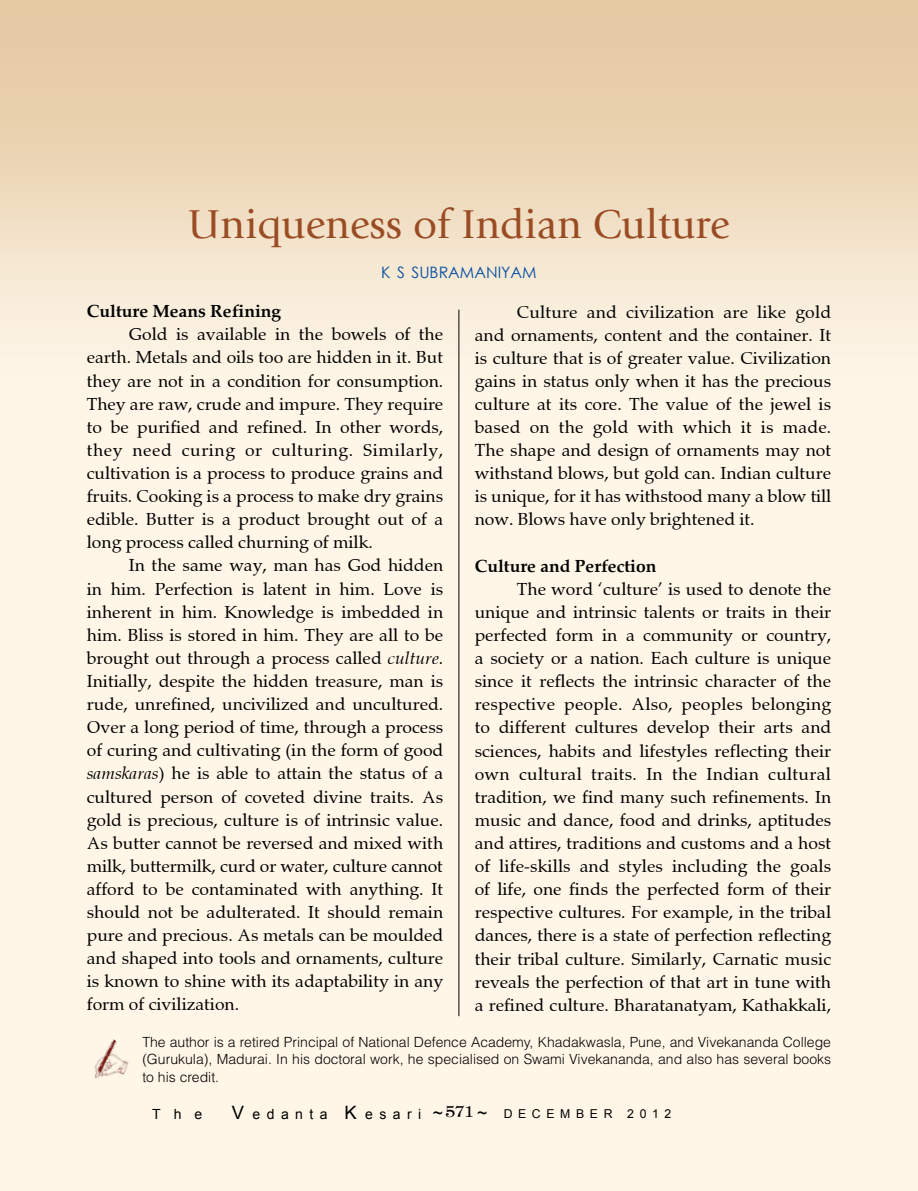
<style>
.page{position:relative;width:918px;height:1191px;background:#fff}
.page>*{position:absolute;margin:0;border:0;box-sizing:border-box;transform-origin:0 0}
.t1{font:42px "Giovanni";color:#9a4c24}
.t2{font:17.5px/23.1px "Zapf Calligraphic 801 SWA Roman";color:#000;text-align:justify}
.t3{font:17.5px "Zapf Calligraphic 801 SWA Bold";color:#000}
.t4{font:15.75px "Century Gothic";color:#034ea2}
.t5{font:300 14px/17.5px "Helvetica";color:#000;text-align:justify}
.t6{font:14px "Arial";color:#000}
.t7{font:12.25px "Arial";letter-spacing:.46em;color:#000}
.s1{font-size:18.38px}
.s2{font-size:14px}
.s3{font-size:17.5px}
.s4{font-family:"Tiffany";font-weight:100;font-size:18.55px}
.s5{font-family:"Zapf Calligraphic 801 SWA Italic"}
</style>
<div class="page">
<hr style="left:458px;top:310px;width:1px;height:706px;background:#000">
<img style="left:89px;top:1039px;width:48px;height:50px">
<h1 class="t1" style="left:188px;top:201px;width:543px">Uniqueness of Indian Culture</h1>
<p class="t4" style="left:381px;top:261px;width:157px">K S SUBRAMANIYAM</p>
<p class="t2" style="left:475px;top:300px;width:358px;text-indent:42px">Culture and civilization are like gold and ornaments, content and the container. It is culture that is of greater value. Civilization gains in status only when it has the precious culture at its core. The value of the jewel is based on the gold with which it is made.<br>The shape and design of ornaments may not withstand blows, but gold can. Indian culture is unique, for it has withstood many a blow till now. Blows have only brightened it.</p>
<p class="t3" style="left:475px;top:555px;width:183px">Culture and Perfection</p>
<p class="t2" style="left:475px;top:577px;width:358px;text-indent:42px">The word ‘culture’ is used to denote the unique and intrinsic talents or traits in their perfected form in a community or country, a society or a nation. Each culture is unique since it reflects the intrinsic character of the respective people. Also, peoples belonging to different cultures develop their arts and sciences, habits and lifestyles reflecting their own cultural traits. In the Indian cultural tradition, we find many such refinements. In music and dance, food and drinks, aptitudes and attires, traditions and customs and a host of life-skills and styles including the goals of life, one finds the perfected form of their respective cultures. For example, in the tribal dances, there is a state of perfection reflecting their tribal culture. Similarly, Carnatic music reveals the perfection of that art in tune with a refined culture. Bharatanatyam, Kathakkali,</p>
<p class="t5" style="left:142px;top:1032px;width:690px">The author is a retired Principal of National Defence Academy, Khadakwasla, Pune, and Vivekananda College (Gurukula), Madurai. In his doctoral work, he specialised on Swami Vivekananda, and also has several books to his credit.</p>
<p class="t6" style="left:152px;top:1104px;width:51px">The</p>
<p class="t7" style="left:232px;top:1105px;width:441px"><span class="s1">V</span> <span class="s2">edanta</span> <span class="s1">K</span> <span class="s2">esari</span> <span class="s3">~</span> <span class="s4">571</span> <span class="s3">~</span> DECEMBER 2012</p>
<p class="t3" style="left:87px;top:301px;width:196px">Culture Means Refining</p>
<p class="t2" style="left:87px;top:323px;width:358px;text-indent:42px">Gold is available in the bowels of the earth. Metals and oils too are hidden in it. But they are not in a condition for consumption.<br>They are raw, crude and impure. They require to be purified and refined. In other words, they need curing or culturing. Similarly, cultivation is a process to produce grains and fruits. Cooking is a process to make dry grains edible. Butter is a product brought out of a long process called churning of milk.</p>
<p class="t2" style="left:87px;top:554px;width:358px;text-indent:42px">In the same way, man has God hidden in him. Perfection is latent in him. Love is inherent in him. Knowledge is imbedded in him. Bliss is stored in him. They are all to be brought out through a process called <span class="s5">culture</span>.<br>Initially, despite the hidden treasure, man is rude, unrefined, uncivilized and uncultured.<br>Over a long period of time, through a process of curing and cultivating (in the form of good <span class="s5">samskaras</span>) he is able to attain the status of a cultured person of coveted divine traits. As gold is precious, culture is of intrinsic value.<br>As butter cannot be reversed and mixed with milk, buttermilk, curd or water, culture cannot afford to be contaminated with anything. It should not be adulterated. It should remain pure and precious. As metals can be moulded and shaped into tools and ornaments, culture is known to shine with its adaptability in any form of civilization.</p>
</div>
